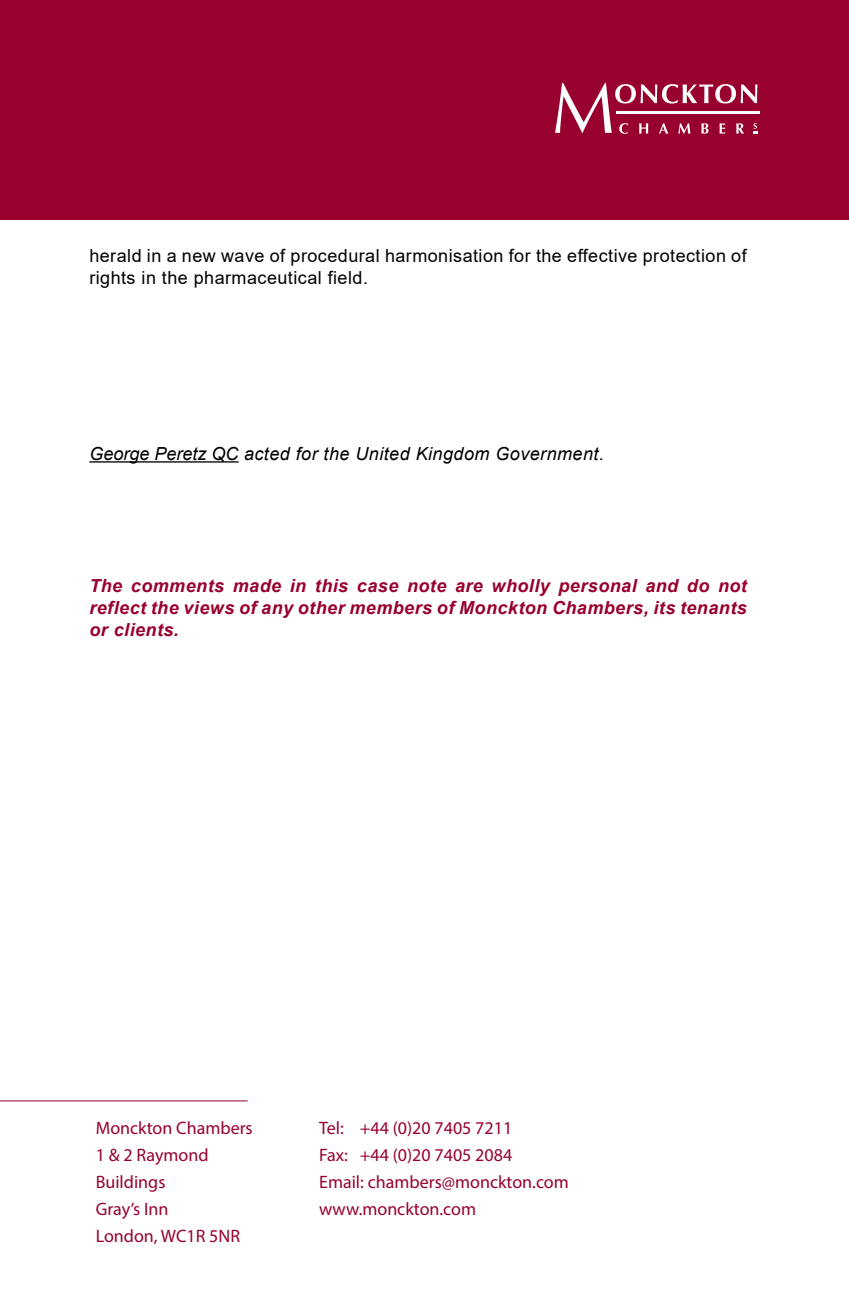
<style>
.page{position:relative;width:849px;height:1308px;background:#fff}
.page>*{position:absolute;margin:0;border:0;box-sizing:border-box;transform-origin:0 0}
.t1{font:18px/27px "Myriad Pro";color:#98002e}
.t2{font:italic 700 18px/21.6px "Arial";letter-spacing:.025em;color:#98002e;text-align:justify}
.t3{font:18px/21.6px "Arial";letter-spacing:.025em;color:#000}
.t4{font:italic 18px "Arial";letter-spacing:.025em;color:#000}
</style>
<div class="page">
<hr style="left:89px;top:461px;width:149px;height:1px;background:#000">
<div style="left:0;top:0;width:848px;height:219px;background:#98002e"></div>
<svg style="left:555px;top:83px;width:202px;height:51px"></svg>
<hr style="left:616px;top:111px;width:143px;height:2px;background:#fff">
<hr style="left:0;top:1100px;width:247px;height:1px;background:#98002e">
<p class="t3" style="left:89px;top:245px;width:658px">herald in a new wave of procedural harmonisation for the effective protection of rights in the pharmaceutical field.</p>
<p class="t4" style="left:89px;top:442px;width:516px">George Peretz QC acted for the United Kingdom Government.</p>
<p class="t2" style="left:89px;top:576px;width:658px">The comments made in this case note are wholly personal and do not reflect the views of any other members of Monckton Chambers, its tenants or clients.</p>
<p class="t1" style="left:96px;top:1114px;width:158px">Monckton Chambers<br>1 &amp; 2 Raymond<br>Buildings<br>Gray’s Inn<br>London, WC1R 5NR</p>
<p class="t1" style="left:319px;top:1114px;width:251px">Tel: +44 (0)20 7405 7211<br>Fax: +44 (0)20 7405 2084<br>Email: chambers@monckton.com www.monckton.com</p>
</div>
